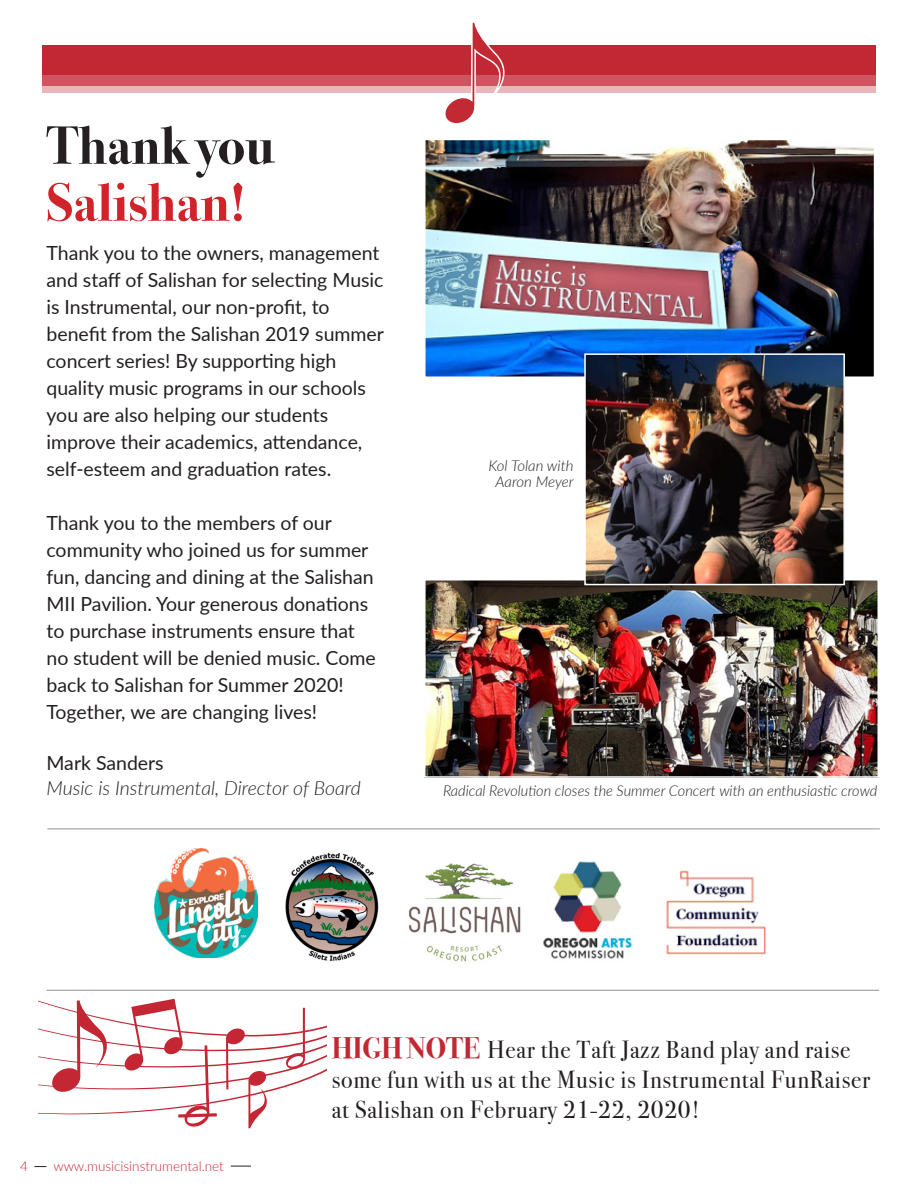
<style>
.page{position:relative;width:918px;height:1188px;background:#fff}
.page>*{position:absolute;margin:0;border:0;box-sizing:border-box;transform-origin:0 0}
.t1{font:700 54px "Bodoni Svty Two ITCTT";color:#d1232a}
.t2{font:700 54px "Bodoni Svty Two ITCTT";color:#241f21}
.t3{font:24.75px "Bodoni Svty Two ITCTT";letter-spacing:.03em;color:#231f20}
.t4{font:19.5px/27px "Lato";color:#231f20}
.t5{font:italic 300 19.5px "Lato";color:#231f20}
.t6{font:italic 300 15px/16.5px "Lato";color:#231f20;text-align:center}
.t7{font:300 13.5px "Lato";color:#c22834}
.s1{font-weight:700;font-size:29.7px;color:#c22834}
</style>
<div class="page">
<img style="left:285px;top:852px;width:94px;height:109px">
<img style="left:154px;top:849px;width:104px;height:106px">
<img style="left:543px;top:861px;width:89px;height:98px">
<img style="left:666px;top:870px;width:100px;height:85px">
<img style="left:408px;top:868px;width:113px;height:91px">
<img style="left:427px;top:142px;width:445px;height:233px">
<div style="left:424px;top:139px;width:451px;height:239px;border:2px solid #fff"></div>
<img style="left:427px;top:582px;width:449px;height:193px">
<div style="left:424px;top:579px;width:455px;height:199px;border:2px solid #fff"></div>
<div style="left:42px;top:45px;width:833px;height:29px;background:#c22834"></div>
<svg style="left:42px;top:74px;width:833px;height:19px;background:#d7767e"></svg>
<img style="left:443px;top:22px;width:73px;height:968px">
<svg style="left:178px;top:1116px;width:80px;height:12px"></svg>
<svg style="left:38px;top:955px;width:289px;height:161px"></svg>
<img style="left:587px;top:356px;width:255px;height:226px">
<div style="left:584px;top:353px;width:261px;height:232px;border:2px solid #fff"></div>
<hr style="left:46px;top:990px;width:833px;height:1px;background:#919396">
<hr style="left:47px;top:829px;width:833px;height:1px;background:#919396">
<svg style="left:231px;top:1166px;width:20px;height:1px"></svg>
<svg style="left:34px;top:1166px;width:12px;height:1px"></svg>
<p class="t2" style="left:46px;top:101px;width:229px">Thank you</p>
<p class="t1" style="left:46px;top:158px;width:201px">Salishan!</p>
<p class="t4" style="left:46px;top:238px;width:339px">Thank you to the owners, management and staff of Salishan for selecting Music is Instrumental, our non-profit, to benefit from the Salishan 2019 summer concert series! By supporting high quality music programs in our schools you are also helping our students improve their academics, attendance, self-esteem and graduation rates.</p>
<p class="t4" style="left:46px;top:508px;width:331px">Thank you to the members of our community who joined us for summer fun, dancing and dining at the Salishan MII Pavilion. Your generous donations to purchase instruments ensure that no student will be denied music. Come back to Salishan for Summer 2020!<br>Together, we are changing lives!</p>
<p class="t4" style="left:46px;top:748px;width:119px">Mark Sanders</p>
<p class="t5" style="left:46px;top:775px;width:316px">Music is Instrumental, Director of Board</p>
<p class="t6" style="left:489px;top:456px;width:87px">Kol Tolan with<br>Aaron Meyer</p>
<p class="t6" style="left:443px;top:781px;width:436px">Radical Revolution closes the Summer Concert with an enthusiastic crowd</p>
<p class="t7" style="left:20px;top:1156px;width:9px">4</p>
<p class="t7" style="left:53px;top:1156px;width:172px">www.musicisinstrumental.net</p>
<p class="t3" style="left:332px;top:1030px;width:520px"><span class="s1">HIGH NOTE</span> Hear the Taft Jazz Band play and raise</p>
<p class="t3" style="left:332px;top:1059px;width:540px">some fun with us at the Music is Instrumental FunRaiser</p>
<p class="t3" style="left:332px;top:1089px;width:370px">at Salishan on February 21-22, 2020!</p>
</div>
